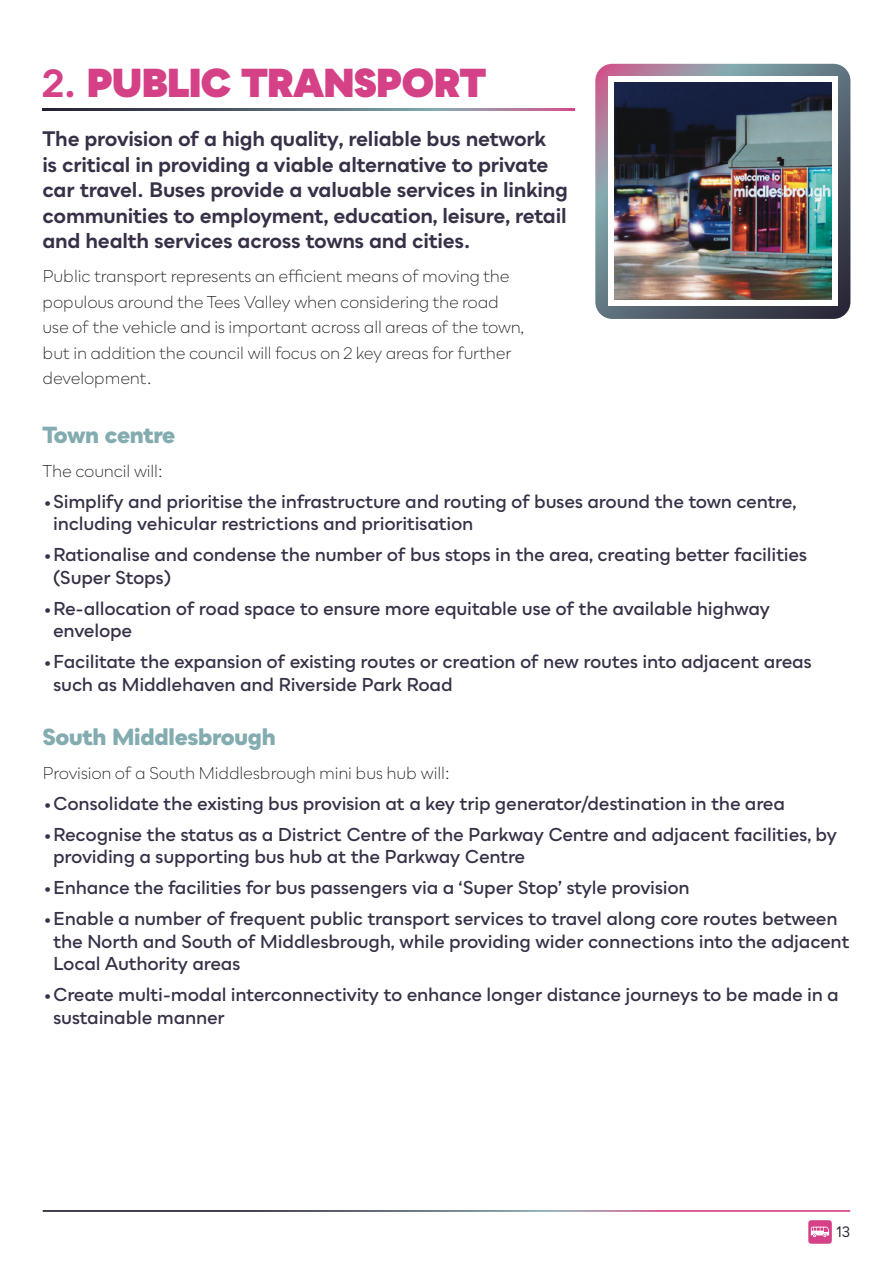
<style>
.page{position:relative;width:893px;height:1263px;background:#fff}
.page>*{position:absolute;margin:0;border:0;box-sizing:border-box;transform-origin:0 0}
.t1{font:900 39px "Bozon";letter-spacing:-.02em;color:#d54186}
.t2{font:800 22.5px "Bozon";letter-spacing:-.02em;color:#82acb0}
.t3{font:700 20.25px/25.5px "Bozon";letter-spacing:-.015em;color:#373047}
.t4{font:600 18px/22.5px "Bozon";letter-spacing:-.015em;color:#373047}
.t5{font:300 16.5px/25.5px "Bozon";letter-spacing:-.015em;color:#1a1a1a}
.t6{font:15px "Bozon";color:#242031}
.s1{font-weight:700}
</style>
<div class="page">
<svg style="left:595px;top:64px;width:255px;height:255px;background:#6f7080"></svg>
<div style="left:608px;top:77px;width:230px;height:229px;background:#fff"></div>
<img style="left:614px;top:83px;width:217px;height:217px">
<svg style="left:43px;top:108px;width:531px;height:3px;background:#686677"></svg>
<svg style="left:43px;top:1210px;width:807px;height:2px;background:#866780"></svg>
<div style="left:808px;top:1220px;width:24px;height:24px;background:#d54186;border-radius:3px"></div>
<svg style="left:811px;top:1226px;width:18px;height:11px"></svg>
<p class="t1" style="left:43px;top:56px;width:445px"><span class="s1">2.</span> PUBLIC TRANSPORT</p>
<p class="t3" style="left:43px;top:126px;width:527px">The provision of a high quality, reliable bus network<br>is critical in providing a viable alternative to private car travel. Buses provide a valuable services in linking communities to employment, education, leisure, retail and health services across towns and cities.</p>
<p class="t5" style="left:43px;top:263px;width:483px">Public transport represents an efficient means of moving the populous around the Tees Valley when considering the road use of the vehicle and is important across all areas of the town, but in addition the council will focus on 2 key areas for further development.</p>
<p class="t2" style="left:43px;top:419px;width:134px">Town centre</p>
<p class="t5" style="left:43px;top:458px;width:122px">The council will:</p>
<p class="t4" style="left:53px;top:490px;width:745px;text-indent:-11px">• Simplify and prioritise the infrastructure and routing of buses around the town centre, including vehicular restrictions and prioritisation</p>
<p class="t4" style="left:53px;top:543px;width:756px;text-indent:-11px">• Rationalise and condense the number of bus stops in the area, creating better facilities (Super Stops)</p>
<p class="t4" style="left:53px;top:597px;width:719px;text-indent:-11px">• Re-allocation of road space to ensure more equitable use of the available highway envelope</p>
<p class="t4" style="left:53px;top:650px;width:760px;text-indent:-11px">• Facilitate the expansion of existing routes or creation of new routes into adjacent areas such as Middlehaven and Riverside Park Road</p>
<p class="t2" style="left:43px;top:722px;width:235px">South Middlesbrough</p>
<p class="t5" style="left:43px;top:760px;width:409px">Provision of a South Middlesbrough mini bus hub will:</p>
<p class="t4" style="left:43px;top:792px;width:744px">• Consolidate the existing bus provision at a key trip generator/destination in the area</p>
<p class="t4" style="left:53px;top:823px;width:785px;text-indent:-11px">• Recognise the status as a District Centre of the Parkway Centre and adjacent facilities, by providing a supporting bus hub at the Parkway Centre</p>
<p class="t4" style="left:43px;top:876px;width:649px">• Enhance the facilities for bus passengers via a ‘Super Stop’ style provision</p>
<p class="t4" style="left:53px;top:907px;width:798px;text-indent:-11px">• Enable a number of frequent public transport services to travel along core routes between the North and South of Middlesbrough, while providing wider connections into the adjacent<br>Local Authority areas</p>
<p class="t4" style="left:53px;top:983px;width:787px;text-indent:-11px">• Create multi-modal interconnectivity to enhance longer distance journeys to be made in a sustainable manner</p>
<p class="t6" style="left:836px;top:1222px;width:16px">13</p>
</div>
